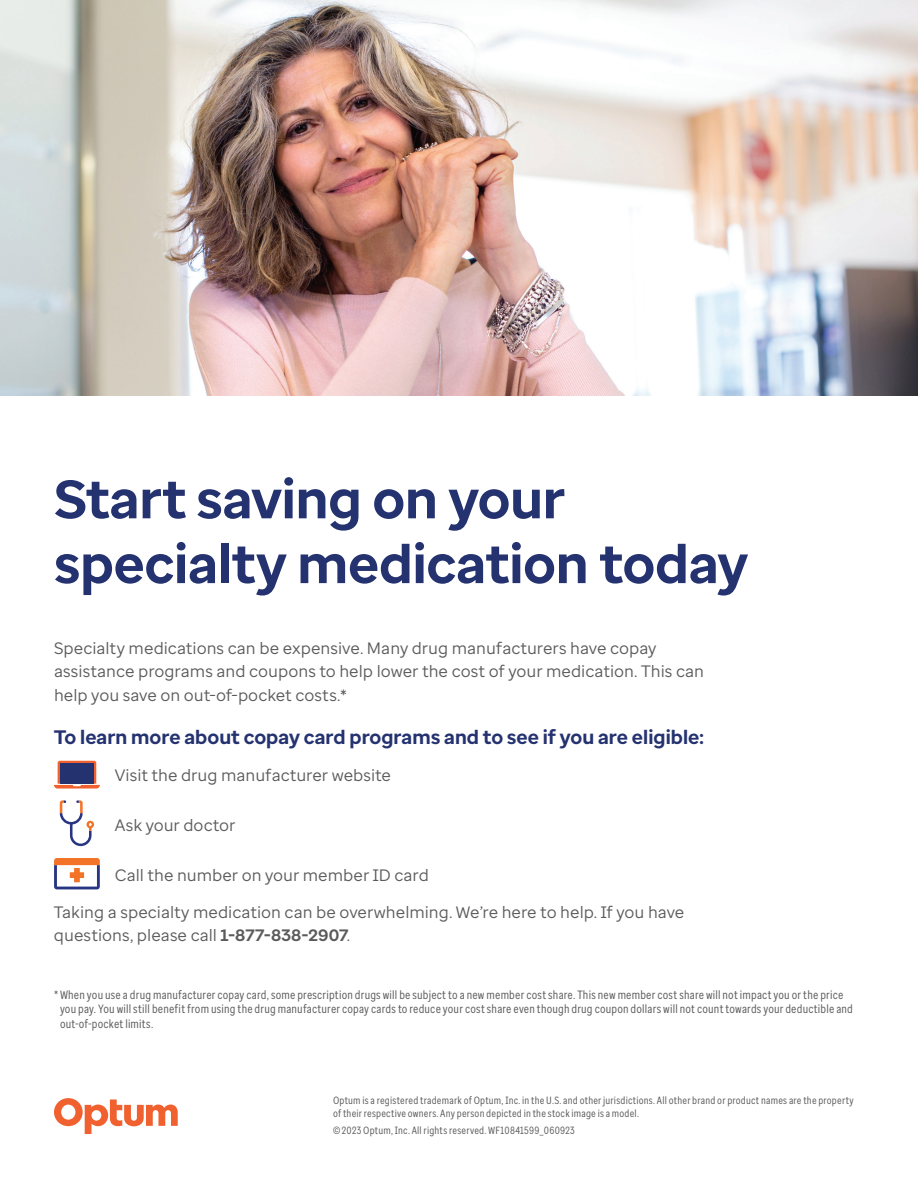
<style>
.page{position:relative;width:918px;height:1188px;background:#fff}
.page>*{position:absolute;margin:0;border:0;box-sizing:border-box;transform-origin:0 0}
.t1{font:700 54px/64.8px "Optum Sans";letter-spacing:-.005em;color:#243270}
.t2{font:700 19.5px "Optum Sans";letter-spacing:.005em;color:#243270}
.t3{font:16.5px/23.1px "Optum Sans";color:#5a5b5a}
.t4{font:12px/14.4px "Optum Sans Cond";letter-spacing:.015em;color:#5a5b5a}
.t5{font:10.5px/12.6px "Optum Sans Cond";letter-spacing:.02em;color:#5a5b5a}
.s1{font-weight:700}
</style>
<div class="page">
<img style="left:0;top:0;width:918px;height:396px">
<svg style="left:54px;top:761px;width:46px;height:28px"></svg>
<div style="left:60px;top:763px;width:34px;height:21px;background:#243270"></div>
<svg style="left:60px;top:800px;width:34px;height:46px"></svg>
<svg style="left:54px;top:858px;width:46px;height:31px"></svg>
<svg style="left:54px;top:1098px;width:124px;height:36px"></svg>
<h1 class="t1" style="left:55px;top:467px;width:695px">Start saving on your specialty medication today</h1>
<p class="t3" style="left:54px;top:637px;width:652px">Specialty medications can be expensive. Many drug manufacturers have copay assistance programs and coupons to help lower the cost of your medication. This can help you save on out-of-pocket costs.*</p>
<p class="t2" style="left:54px;top:725px;width:652px">To learn more about copay card programs and to see if you are eligible:</p>
<p class="t3" style="left:115px;top:763px;width:278px">Visit the drug manufacturer website</p>
<p class="t3" style="left:115px;top:813px;width:122px">Ask your doctor</p>
<p class="t3" style="left:115px;top:863px;width:316px">Call the number on your member ID card</p>
<p class="t3" style="left:54px;top:900px;width:632px">Taking a specialty medication can be overwhelming. We’re here to help. If you have questions, please call <span class="s1">1-877-838-2907</span>.</p>
<p class="t4" style="left:60px;top:988px;width:794px;text-indent:-6px">*When you use a drug manufacturer copay card, some prescription drugs will be subject to a new member cost share. This new member cost share will not impact you or the price you pay. You will still benefit from using the drug manufacturer copay cards to reduce your cost share even though drug coupon dollars will not count towards your deductible and out-of-pocket limits.</p>
<p class="t5" style="left:333px;top:1094px;width:522px">Optum is a registered trademark of Optum, Inc. in the U.S. and other jurisdictions. All other brand or product names are the property of their respective owners. Any person depicted in the stock image is a model.</p>
<p class="t5" style="left:333px;top:1124px;width:243px">© 2023 Optum, Inc. All rights reserved. WF10841599_060923</p>
</div>
